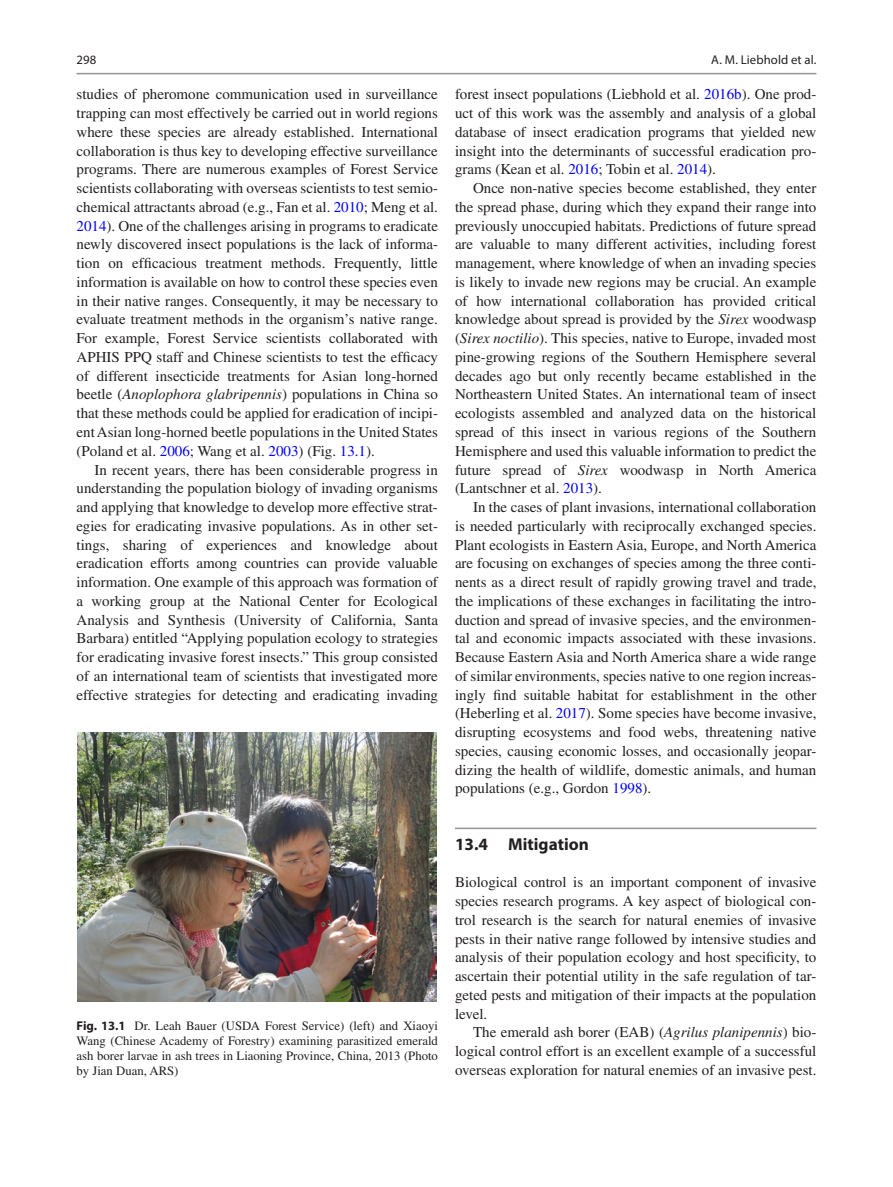
<style>
.page{position:relative;width:893px;height:1187px;background:#fff}
.page>*{position:absolute;margin:0;border:0;box-sizing:border-box;transform-origin:0 0}
.t1{font:700 17.25px "Myriad Pro";color:#231f20}
.t2{font:15px/18.8px "Times LT Std";color:#231f20;text-align:justify}
.t3{font:12.75px/15px "Times LT Std";color:#231f20;text-align:justify}
.t4{font:12.75px "Myriad Pro Regular 2";letter-spacing:.01em;color:#231f20}
.t5{font:12.75px "Myriad Pro";color:#231f20}
.s1{color:#00f}
.s2{font-style:italic}
.s3{font-family:"Myriad Pro";font-weight:700}
</style>
<div class="page">
<hr style="left:455px;top:827px;width:361px;height:2px;background:#939598">
<img style="left:78px;top:732px;width:359px;height:269px">
<hr style="left:77px;top:73px;width:739px;height:1px;background:#939598">
<p class="t5" style="left:77px;top:52px;width:21px">298</p>
<p class="t2" style="left:77px;top:85px;width:363px">studies of pheromone communication used in surveillance trapping can most effectively be carried out in world regions where these species are already established. International collaboration is thus key to developing effective surveillance programs. There are numerous examples of Forest Service scientists collaborating with overseas scientists to test semio&shy;chemical attractants abroad (e.g., Fan et al. <span class="s1">2010</span>; Meng et al.<br><span class="s1">2014</span>). One of the challenges arising in programs to eradicate newly discovered insect populations is the lack of informa&shy;tion on efficacious treatment methods. Frequently, little information is available on how to control these species even in their native ranges. Consequently, it may be necessary to evaluate treatment methods in the organism’s native range.<br>For example, Forest Service scientists collaborated with APHIS PPQ staff and Chinese scientists to test the efficacy of different insecticide treatments for Asian long-horned beetle (<span class="s2">Anoplophora glabripennis</span>) populations in China so that these methods could be applied for eradication of incipi&shy;ent Asian long-horned beetle populations in the United States (Poland et al. <span class="s1">2006</span>; Wang et al. <span class="s1">2003</span>) (Fig. <span class="s1">13.1</span>).</p>
<p class="t2" style="left:77px;top:460px;width:363px;text-indent:18px">In recent years, there has been considerable progress in understanding the population biology of invading organisms and applying that knowledge to develop more effective strat&shy;egies for eradicating invasive populations. As in other set&shy;tings, sharing of experiences and knowledge about eradication efforts among countries can provide valuable information. One example of this approach was formation of a working group at the National Center for Ecological Analysis and Synthesis (University of California, Santa Barbara) entitled “Applying population ecology to strategies for eradicating invasive forest insects.” This group consisted of an international team of scientists that investigated more effective strategies for detecting and eradicating invading</p>
<p class="t3" style="left:77px;top:1017px;width:363px"><span class="s3">Fig. 13.1</span> Dr. Leah Bauer (USDA Forest Service) (left) and Xiaoyi Wang (Chinese Academy of Forestry) examining parasitized emerald ash borer larvae in ash trees in Liaoning Province, China, 2013 (Photo by Jian Duan, ARS)</p>
<p class="t4" style="left:711px;top:52px;width:107px">A. M. Liebhold et al.</p>
<p class="t2" style="left:455px;top:85px;width:363px">forest insect populations (Liebhold et al. <span class="s1">2016b</span>). One prod&shy;uct of this work was the assembly and analysis of a global database of insect eradication programs that yielded new insight into the determinants of successful eradication pro&shy;grams (Kean et al. <span class="s1">2016</span>; Tobin et al. <span class="s1">2014</span>).</p>
<p class="t2" style="left:455px;top:179px;width:363px;text-indent:18px">Once non-native species become established, they enter the spread phase, during which they expand their range into previously unoccupied habitats. Predictions of future spread are valuable to many different activities, including forest management, where knowledge of when an invading species is likely to invade new regions may be crucial. An example of how international collaboration has provided critical knowledge about spread is provided by the <span class="s2">Sirex</span> woodwasp (<span class="s2">Sirex noctilio</span>). This species, native to Europe, invaded most pine-growing regions of the Southern Hemisphere several decades ago but only recently became established in the Northeastern United States. An international team of insect ecologists assembled and analyzed data on the historical spread of this insect in various regions of the Southern Hemisphere and used this valuable information to predict the future spread of <span class="s2">Sirex</span> woodwasp in North America (Lantschner et al. <span class="s1">2013</span>).</p>
<p class="t2" style="left:455px;top:497px;width:363px;text-indent:18px">In the cases of plant invasions, international collaboration is needed particularly with reciprocally exchanged species.<br>Plant ecologists in Eastern Asia, Europe, and North America are focusing on exchanges of species among the three conti&shy;nents as a direct result of rapidly growing travel and trade, the implications of these exchanges in facilitating the intro&shy;duction and spread of invasive species, and the environmen&shy;tal and economic impacts associated with these invasions.<br>Because Eastern Asia and North America share a wide range of similar environments, species native to one region increas&shy;ingly find suitable habitat for establishment in the other (Heberling et al. <span class="s1">2017</span>). Some species have become invasive, disrupting ecosystems and food webs, threatening native species, causing economic losses, and occasionally jeopar&shy;dizing the health of wildlife, domestic animals, and human populations (e.g., Gordon <span class="s1">1998</span>).</p>
<p class="t1" style="left:455px;top:832px;width:135px">13.4 Mitigation</p>
<p class="t2" style="left:455px;top:872px;width:363px">Biological control is an important component of invasive species research programs. A key aspect of biological con&shy;trol research is the search for natural enemies of invasive pests in their native range followed by intensive studies and analysis of their population ecology and host specificity, to ascertain their potential utility in the safe regulation of tar&shy;geted pests and mitigation of their impacts at the population level.</p>
<p class="t2" style="left:455px;top:1022px;width:363px;text-indent:18px">The emerald ash borer (EAB) (<span class="s2">Agrilus planipennis</span>) bio&shy;logical control effort is an excellent example of a successful overseas exploration for natural enemies of an invasive pest.</p>
</div>
